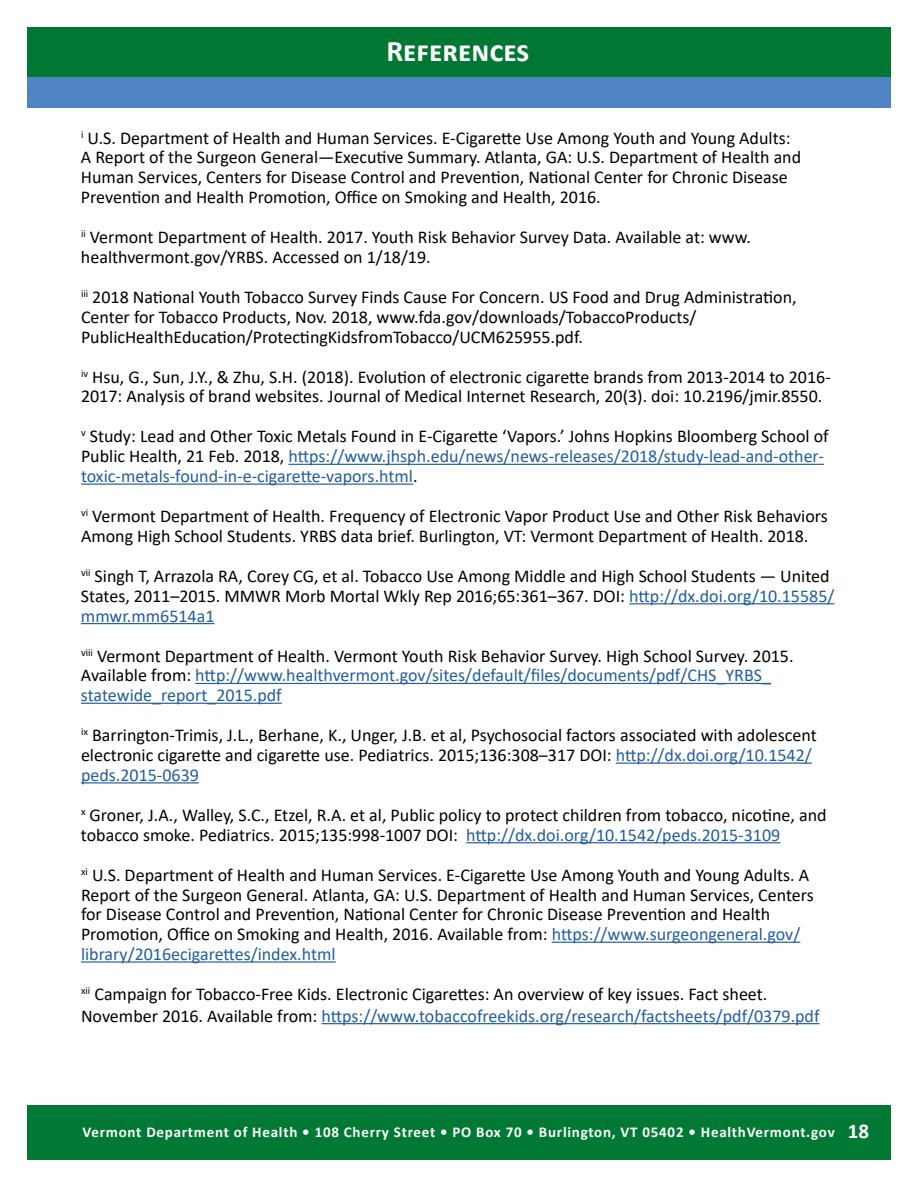
<style>
.page{position:relative;width:918px;height:1188px;background:#fff}
.page>*{position:absolute;margin:0;border:0;box-sizing:border-box;transform-origin:0 0}
.t1{font:700 30px "Calibri";color:#fff}
.t2{font:700 21px "Calibri";color:#fff}
.t3{font:18px/19.8px "Calibri";color:#000}
.t4{font:18px/19.8px "Calibri";color:#215e9e}
.t5{font:700 15px "Calibri";letter-spacing:.05em;color:#fff}
.s1{color:#000}
.s2{color:#215e9e}
</style>
<div class="page">
<div style="left:27px;top:1106px;width:863px;height:54px;background:#007934"></div>
<hr style="left:289px;top:464px;width:535px;height:1px;background:#215e9e">
<hr style="left:81px;top:484px;width:332px;height:1px;background:#215e9e">
<hr style="left:629px;top:603px;width:205px;height:1px;background:#215e9e">
<hr style="left:81px;top:623px;width:134px;height:1px;background:#215e9e">
<hr style="left:195px;top:683px;width:576px;height:1px;background:#215e9e">
<hr style="left:81px;top:703px;width:201px;height:1px;background:#215e9e">
<hr style="left:616px;top:763px;width:196px;height:1px;background:#215e9e">
<hr style="left:81px;top:782px;width:118px;height:2px;background:#215e9e">
<hr style="left:466px;top:842px;width:314px;height:1px;background:#215e9e">
<hr style="left:552px;top:942px;width:248px;height:1px;background:#215e9e">
<hr style="left:81px;top:961px;width:255px;height:2px;background:#215e9e">
<hr style="left:321px;top:1023px;width:499px;height:1px;background:#215e9e">
<div style="left:27px;top:37px;width:863px;height:71px;background:#4f84c4"></div>
<div style="left:27px;top:27px;width:863px;height:49px;background:#007833"></div>
<h1 class="t1" style="left:386px;top:30px;width:144px">References</h1>
<p class="t3" style="left:81px;top:129px;width:722px"><sup>i</sup> U.S. Department of Health and Human Services. E-Cigarette Use Among Youth and Young Adults:<br>A Report of the Surgeon General—Executive Summary. Atlanta, GA: U.S. Department of Health and Human Services, Centers for Disease Control and Prevention, National Center for Chronic Disease Prevention and Health Promotion, Office on Smoking and Health, 2016.</p>
<p class="t3" style="left:81px;top:228px;width:672px"><sup>ii</sup> Vermont Department of Health. 2017. Youth Risk Behavior Survey Data. Available at: www. healthvermont.gov/YRBS. Accessed on 1/18/19.</p>
<p class="t3" style="left:81px;top:288px;width:717px"><sup>iii</sup> 2018 National Youth Tobacco Survey Finds Cause For Concern. US Food and Drug Administration,<br>Center for Tobacco Products, Nov. 2018, www.fda.gov/downloads/TobaccoProducts/<br>PublicHealthEducation/ProtectingKidsfromTobacco/UCM625955.pdf.</p>
<p class="t3" style="left:81px;top:368px;width:751px"><sup>iv</sup> Hsu, G., Sun, J.Y., &amp; Zhu, S.H. (2018). Evolution of electronic cigarette brands from 2013-2014 to 2016-<br>2017: Analysis of brand websites. Journal of Medical Internet Research, 20(3). doi: 10.2196/jmir.8550.</p>
<p class="t4" style="left:81px;top:427px;width:749px"><sup>v</sup> <span class="s1">Study: Lead and Other Toxic Metals Found in E-Cigarette ‘Vapors.’ Johns Hopkins Bloomberg School of<br>Public Health, 21 Feb. 2018,</span> https://www.jhsph.edu/news/news-releases/2018/study-lead-and-other&shy;toxic-metals-found-in-e-cigarette-vapors.html<span class="s1">.</span></p>
<p class="t3" style="left:81px;top:507px;width:748px"><sup>vi</sup> Vermont Department of Health. Frequency of Electronic Vapor Product Use and Other Risk Behaviors<br>Among High School Students. YRBS data brief. Burlington, VT: Vermont Department of Health. 2018.</p>
<p class="t3" style="left:81px;top:567px;width:755px"><sup>vii</sup> Singh T, Arrazola RA, Corey CG, et al. Tobacco Use Among Middle and High School Students — United<br>States, 2011–2015. MMWR Morb Mortal Wkly Rep 2016;65:361–367. DOI: <span class="s2">http://dx.doi.org/10.15585/ mmwr.mm6514a1</span></p>
<p class="t4" style="left:81px;top:647px;width:714px"><sup>viii</sup> <span class="s1">Vermont Department of Health. Vermont Youth Risk Behavior Survey. High School Survey. 2015.<br>Available from:</span> http://www.healthvermont.gov/sites/default/files/documents/pdf/CHS_YRBS_ statewide_report_2015.pdf</p>
<p class="t3" style="left:81px;top:726px;width:737px"><sup>ix</sup> Barrington-Trimis, J.L., Berhane, K., Unger, J.B. et al, Psychosocial factors associated with adolescent electronic cigarette and cigarette use. Pediatrics. 2015;136:308–317 DOI: <span class="s2">http://dx.doi.org/10.1542/ peds.2015-0639</span></p>
<p class="t3" style="left:81px;top:806px;width:747px"><sup>x</sup> Groner, J.A., Walley, S.C., Etzel, R.A. et al, Public policy to protect children from tobacco, nicotine, and tobacco smoke. Pediatrics. 2015;135:998-1007 DOI: <span class="s2">http://dx.doi.org/10.1542/peds.2015-3109</span></p>
<p class="t3" style="left:81px;top:866px;width:734px"><sup>xi</sup> U.S. Department of Health and Human Services. E-Cigarette Use Among Youth and Young Adults. A Report of the Surgeon General. Atlanta, GA: U.S. Department of Health and Human Services, Centers for Disease Control and Prevention, National Center for Chronic Disease Prevention and Health Promotion, Office on Smoking and Health, 2016. Available from: <span class="s2">https://www.surgeongeneral.gov/ library/2016ecigarettes/index.html</span></p>
<p class="t3" style="left:81px;top:984px;width:740px;line-height:21.6px"><sup>xii</sup> Campaign for Tobacco-Free Kids. Electronic Cigarettes: An overview of key issues. Fact sheet.<br>November 2016. Available from: <span class="s2">https://www.tobaccofreekids.org/research/factsheets/pdf/0379.pdf</span></p>
<p class="t5" style="left:83px;top:1122px;width:754px">Vermont Department of Health • 108 Cherry Street • PO Box 70 • Burlington, VT 05402 • HealthVermont.gov</p>
<p class="t2" style="left:848px;top:1116px;width:23px">18</p>
</div>
